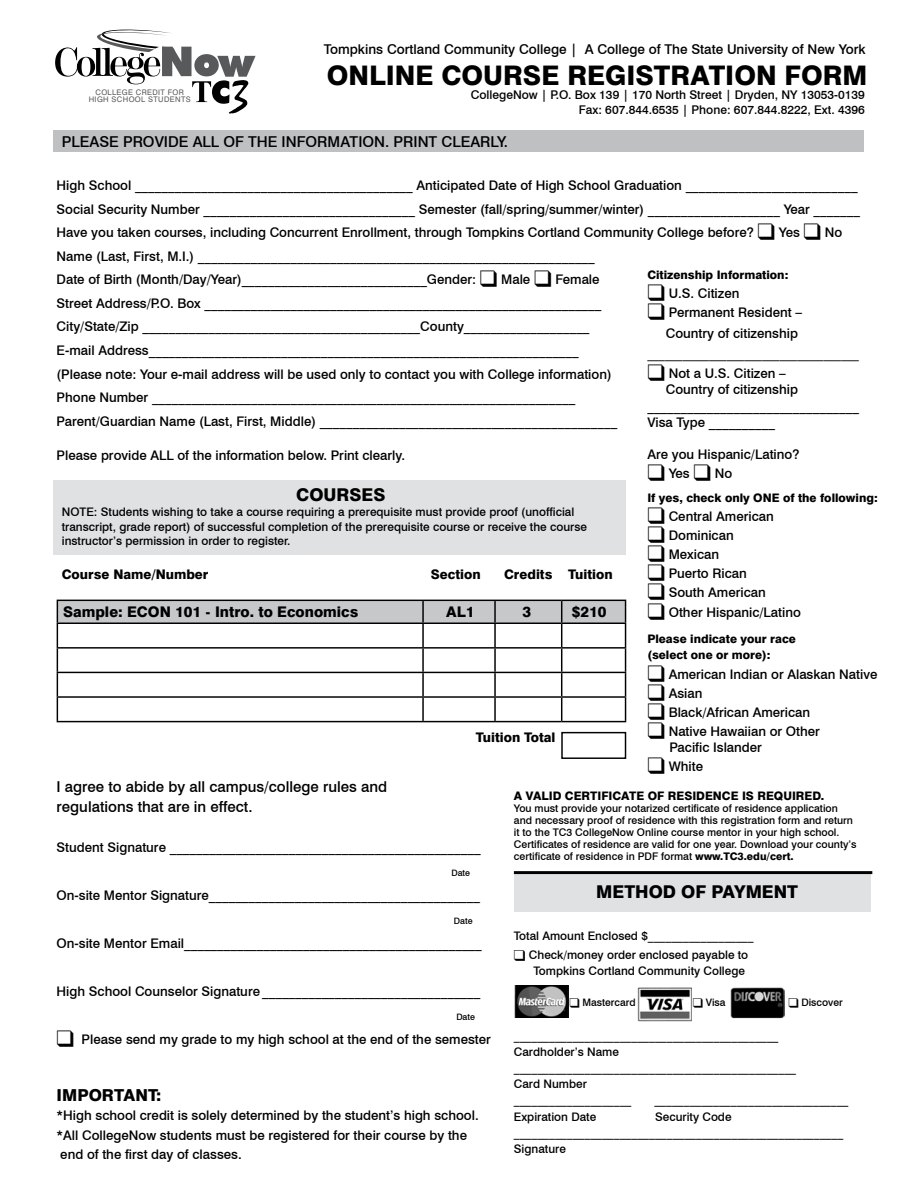
<style>
.page{position:relative;width:918px;height:1188px;background:#fff}
.page>*{position:absolute;margin:0;border:0;box-sizing:border-box;transform-origin:0 0}
.t1{font:800 27px "Swiss 721 BT";color:#000}
.t2{font:17.7px "Minion Pro";color:#000}
.t3{font:800 17.7px "Swiss 721 BT";color:#000}
.t4{font:800 16.5px "Swiss 721 BT";color:#000}
.t5{font:500 15px/19.5px "Swiss 721 BT";color:#000}
.t6{font:800 14.7px "Swiss 721 BT";color:#000}
.t7{font:500 13.5px "Swiss 721 BT";color:#000}
.t8{font:500 13.2px/23.5px "Swiss 721 BT";color:#000}
.t9{font:800 13.2px "Swiss 721 BT";color:#000}
.t10{font:500 12px/14.4px "Swiss 721 BT";color:#000;text-align:right}
.t11{font:500 11.7px/16.2px "Swiss 721 BT";color:#000}
.t12{font:800 11.7px/16.2px "Swiss 721 BT";color:#000}
.t13{font:500 10.5px/12px "Swiss 721 BT";color:#000}
.t14{font:500 10.35px "Swiss 721 BT";color:#000}
.t15{font:500 8.85px "Swiss 721 BT";color:#000}
.t16{font:7.65px/7.6px "Swiss 721 BT";letter-spacing:.05em;color:#58595b;text-align:center}
.s1{font-weight:800}
</style>
<div class="page">
<div style="left:514px;top:874px;width:357px;height:38px;background:#e0e1e2"></div>
<div style="left:54px;top:480px;width:572px;height:75px;background:#e0e1e2"></div>
<svg style="left:57px;top:600px;width:569px;height:121px"></svg>
<hr style="left:57px;top:721px;width:366px;height:1px;background:#000">
<hr style="left:423px;top:721px;width:72px;height:1px;background:#000">
<hr style="left:495px;top:721px;width:67px;height:1px;background:#000">
<hr style="left:562px;top:721px;width:64px;height:1px;background:#000">
<div style="left:561px;top:732px;width:65px;height:27px;border:1px solid #000"></div>
<hr style="left:514px;top:871px;width:358px;height:3px;background:#000">
<img style="left:514px;top:985px;width:54px;height:33px">
<img style="left:638px;top:987px;width:54px;height:34px">
<img style="left:730px;top:988px;width:54px;height:31px">
<svg style="left:55px;top:30px;width:201px;height:84px"></svg>
<div style="left:54px;top:130px;width:810px;height:22px;background:#bec0c2"></div>
<p class="t7" style="left:324px;top:41px;width:543px">Tompkins Cortland Community College | A College of The State University of New York</p>
<h1 class="t1" style="left:327px;top:59px;width:542px">ONLINE COURSE REGISTRATION FORM</h1>
<p class="t10" style="left:471px;top:88px;width:396px">CollegeNow | P.O. Box 139 | 170 North Street | Dryden, NY 13053-0139<br>Fax: 607.844.6535 | Phone: 607.844.8222, Ext. 4396</p>
<p class="t5" style="left:62px;top:131px;width:448px">PLEASE PROVIDE ALL OF THE INFORMATION. PRINT CLEARLY.</p>
<p class="t16" style="left:89px;top:88px;width:104px">COLLEGE CREDIT FOR<br>HIGH SCHOOL STUDENTS</p>
<p class="t8" style="left:57px;top:174px;width:805px">High School __________________________________________ Anticipated Date of High School Graduation __________________________ Social Security Number ________________________________ Semester (fall/spring/summer/winter) ____________________ Year _______ Have you taken courses, including Concurrent Enrollment, through Tompkins Cortland Community College before? ❑ Yes ❑ No Name (Last, First, M.I.) ____________________________________________________________<br>Date of Birth (Month/Day/Year)____________________________Gender: ❑ Male ❑ Female<br>Street Address/P.O. Box ____________________________________________________________<br>City/State/Zip __________________________________________County___________________<br>E-mail Address_________________________________________________________________<br>(Please note: Your e-mail address will be used only to contact you with College information)<br>Phone Number ________________________________________________________________<br>Parent/Guardian Name (Last, First, Middle) _____________________________________________</p>
<p class="t8" style="left:57px;top:443px;width:350px">Please provide ALL of the information below. Print clearly.</p>
<p class="t12" style="left:647px;top:266px;width:143px">Citizenship Information:</p>
<p class="t8" style="left:647px;top:281px;width:94px">❑ U.S. Citizen</p>
<p class="t8" style="left:666px;top:301px;width:138px;line-height:21.1px;text-indent:-18px">❑ Permanent Resident –<br>Country of citizenship</p>
<h2 class="t2" style="left:647px;top:342px;width:213px">________________________</h2>
<p class="t8" style="left:647px;top:362px;width:140px">❑ Not a U.S. Citizen –</p>
<p class="t8" style="left:666px;top:378px;width:134px">Country of citizenship</p>
<p class="t8" style="left:647px;top:394px;width:213px">________________________________</p>
<p class="t8" style="left:647px;top:410px;width:129px">Visa Type __________</p>
<p class="t8" style="left:647px;top:443px;width:154px">Are you Hispanic/Latino?</p>
<p class="t8" style="left:647px;top:462px;width:86px">❑ Yes ❑ No</p>
<p class="t12" style="left:647px;top:490px;width:232px">If yes, check only ONE of the following:</p>
<p class="t8" style="left:647px;top:504px;width:128px">❑ Central American</p>
<p class="t8" style="left:647px;top:524px;width:88px">❑ Dominican</p>
<p class="t8" style="left:647px;top:543px;width:73px">❑ Mexican</p>
<p class="t8" style="left:647px;top:562px;width:101px">❑ Puerto Rican</p>
<p class="t8" style="left:647px;top:581px;width:120px">❑ South American</p>
<p class="t8" style="left:647px;top:600px;width:155px">❑ Other Hispanic/Latino</p>
<p class="t12" style="left:647px;top:631px;width:150px">Please indicate your race (select one or more):</p>
<p class="t8" style="left:647px;top:662px;width:231px">❑ American Indian or Alaskan Native</p>
<p class="t8" style="left:647px;top:681px;width:57px">❑ Asian</p>
<p class="t8" style="left:647px;top:700px;width:164px">❑ Black/African American</p>
<p class="t8" style="left:669px;top:723px;width:152px;line-height:16.2px;text-indent:-22px">❑ Native Hawaiian or Other<br>Pacific Islander</p>
<p class="t8" style="left:647px;top:755px;width:57px">❑ White</p>
<p class="t12" style="left:514px;top:788px;width:312px">A VALID CERTIFICATE OF RESIDENCE IS REQUIRED.</p>
<p class="t13" style="left:514px;top:803px;width:344px">You must provide your notarized certificate of residence application and necessary proof of residence with this registration form and return it to the TC3 CollegeNow Online course mentor in your high school.<br>Certificates of residence are valid for one year. Download your county’s certificate of residence in PDF format <span class="s1">www.TC3.edu/cert.</span></p>
<h2 class="t3" style="left:596px;top:881px;width:203px">METHOD OF PAYMENT</h2>
<p class="t11" style="left:514px;top:927px;width:241px">Total Amount Enclosed $__________________</p>
<p class="t11" style="left:514px;top:947px;width:236px;text-align:right">❑ Check/money order enclosed payable to<br>Tompkins Cortland Community College</p>
<h2 class="t3" style="left:296px;top:484px;width:66px">COURSES</h2>
<p class="t11" style="left:62px;top:504px;width:527px;line-height:14.7px">NOTE: Students wishing to take a course requiring a prerequisite must provide proof (unofficial transcript, grade report) of successful completion of the prerequisite course or receive the course instructor’s permission in order to register.</p>
<p class="t9" style="left:62px;top:567px;width:148px">Course Name/Number</p>
<p class="t9" style="left:431px;top:567px;width:51px">Section</p>
<p class="t9" style="left:504px;top:567px;width:110px">Credits Tuition</p>
<p class="t6" style="left:63px;top:603px;width:297px">Sample: ECON 101 - Intro. to Economics</p>
<p class="t6" style="left:446px;top:603px;width:30px">AL1</p>
<p class="t6" style="left:523px;top:603px;width:10px">3</p>
<p class="t6" style="left:572px;top:603px;width:36px">$210</p>
<p class="t9" style="left:476px;top:729px;width:81px">Tuition Total</p>
<p class="t5" style="left:57px;top:777px;width:332px">I agree to abide by all campus/college rules and regulations that are in effect.</p>
<p class="t8" style="left:57px;top:835px;width:426px">Student Signature _______________________________________________</p>
<p class="t15" style="left:451px;top:867px;width:20px">Date</p>
<p class="t8" style="left:57px;top:883px;width:425px">On-site Mentor Signature_________________________________________</p>
<p class="t15" style="left:454px;top:915px;width:20px">Date</p>
<p class="t8" style="left:57px;top:931px;width:427px">On-site Mentor Email_____________________________________________</p>
<p class="t8" style="left:57px;top:979px;width:425px">High School Counselor Signature _________________________________</p>
<p class="t15" style="left:456px;top:1011px;width:20px">Date</p>
<p class="t8" style="left:57px;top:1027px;width:436px">❑ Please send my grade to my high school at the end of the semester</p>
<p class="t14" style="left:570px;top:996px;width:68px">❑ Mastercard</p>
<p class="t14" style="left:693px;top:996px;width:34px">❑ Visa</p>
<p class="t14" style="left:789px;top:996px;width:56px">❑ Discover</p>
<p class="t11" style="left:514px;top:1027px;width:284px">_____________________________________________<br>Cardholder’s Name ________________________________________________<br>Card Number<br>____________________</p>
<p class="t11" style="left:654px;top:1092px;width:196px">_________________________________</p>
<p class="t11" style="left:514px;top:1108px;width:84px">Expiration Date</p>
<p class="t4" style="left:57px;top:1085px;width:19px">Import</p>
<p class="t4" style="left:124px;top:1085px;width:39px">ant:</p>
<p class="t8" style="left:57px;top:1106px;width:424px;line-height:19px">*High school credit is solely determined by the student’s high school. *All CollegeNow students must be registered for their course by the end of the first day of classes.</p>
<p class="t11" style="left:514px;top:1108px;width:331px;text-indent:141px">Security Code ________________________________________________________<br>Signature</p>
</div>
